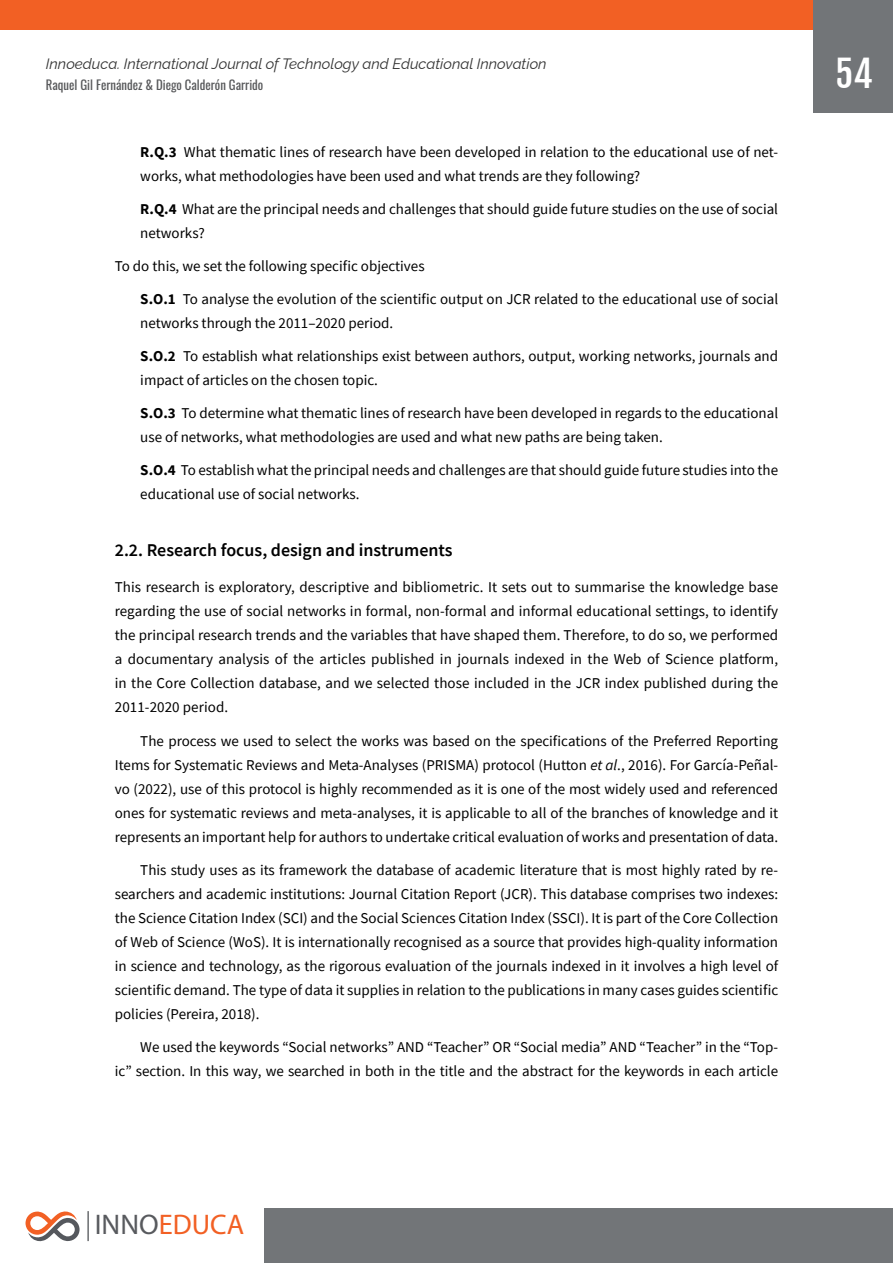
<style>
.page{position:relative;width:893px;height:1263px;background:#fff}
.page>*{position:absolute;margin:0;border:0;box-sizing:border-box;transform-origin:0 0}
.t1{font:36px "Fjalla One";color:#fff}
.t2{font:28.5px "Myriad Pro";color:#f26024}
.SUBTITULO{font:600 18px "Source Sans Pro";color:#000}
.PARRAFO{font:15px/24px "Source Sans Pro";color:#000;text-align:justify}
.PRIMER_PARRAFO{font:15px/24px "Source Sans Pro";color:#000}
.t3{font:italic 15px "Raleway";color:#333}
.t4{font:12.75px "Oswald";color:#57585a}
.s1{font-weight:700}
.s2{font-style:italic}
.s3{color:#585a5e}
</style>
<div class="page">
<div style="left:0;top:0;width:893px;height:30px;background:#f26024"></div>
<div style="left:814px;top:0;width:79px;height:112px;background:#727578"></div>
<div style="left:264px;top:1209px;width:629px;height:54px;background:#727578"></div>
<img style="left:87px;top:1211px;width:2px;height:30px">
<svg style="left:26px;top:1211px;width:54px;height:30px"></svg>
<p class="t3" style="left:46px;top:51px;width:502px">Innoeduca. International Journal of Technology and Educational Innovation</p>
<p class="t4" style="left:46px;top:74px;width:219px">Raquel Gil Fernández &amp; Diego Calderón Garrido</p>
<p class="PRIMER_PARRAFO" style="left:140px;top:140px;width:639px"><span class="s1">R.Q.3</span> What thematic lines of research have been developed in relation to the educational use of net&shy;works, what methodologies have been used and what trends are they following?</p>
<p class="PRIMER_PARRAFO" style="left:140px;top:197px;width:639px"><span class="s1">R.Q.4</span> What are the principal needs and challenges that should guide future studies on the use of social networks?</p>
<p class="PARRAFO" style="left:115px;top:254px;width:311px">To do this, we set the following specific objectives</p>
<p class="PRIMER_PARRAFO" style="left:140px;top:287px;width:639px"><span class="s1">S.O.1</span> To analyse the evolution of the scientific output on JCR related to the educational use of social networks through the 2011–2020 period.</p>
<p class="PRIMER_PARRAFO" style="left:140px;top:344px;width:639px"><span class="s1">S.O.2</span> To establish what relationships exist between authors, output, working networks, journals and impact of articles on the chosen topic.</p>
<p class="PRIMER_PARRAFO" style="left:140px;top:401px;width:639px"><span class="s1">S.O.3</span> To determine what thematic lines of research have been developed in regards to the educational use of networks, what methodologies are used and what new paths are being taken.</p>
<p class="PRIMER_PARRAFO" style="left:140px;top:458px;width:639px"><span class="s1">S.O.4</span> To establish what the principal needs and challenges are that should guide future studies into the educational use of social networks.</p>
<p class="SUBTITULO" style="left:115px;top:538px;width:339px">2.2. Research focus, design and instruments</p>
<p class="PRIMER_PARRAFO" style="left:115px;top:575px;width:665px;text-align:justify">This research is exploratory, descriptive and bibliometric. It sets out to summarise the knowledge base regarding the use of social networks in formal, non-formal and informal educational settings, to identify the principal research trends and the variables that have shaped them. Therefore, to do so, we performed a documentary analysis of the articles published in journals indexed in the Web of Science platform, in the Core Collection database, and we selected those included in the JCR index published during the 2011-2020 period.</p>
<p class="PARRAFO" style="left:115px;top:728px;width:665px;text-indent:26px">The process we used to select the works was based on the specifications of the Preferred Reporting Items for Systematic Reviews and Meta-Analyses (PRISMA) protocol (Hutton <span class="s2">et al</span>., 2016). For García-Peñal&shy;vo (2022), use of this protocol is highly recommended as it is one of the most widely used and referenced ones for systematic reviews and meta-analyses, it is applicable to all of the branches of knowledge and it represents an important help for authors to undertake critical evaluation of works and presentation of data.</p>
<p class="PARRAFO" style="left:115px;top:857px;width:665px;text-indent:26px">This study uses as its framework the database of academic literature that is most highly rated by re&shy;searchers and academic institutions: Journal Citation Report (JCR). This database comprises two indexes: the Science Citation Index (SCI) and the Social Sciences Citation Index (SSCI). It is part of the Core Collection of Web of Science (WoS). It is internationally recognised as a source that provides high-quality information in science and technology, as the rigorous evaluation of the journals indexed in it involves a high level of scientific demand. The type of data it supplies in relation to the publications in many cases guides scientific policies (Pereira, 2018).</p>
<p class="PARRAFO" style="left:115px;top:1034px;width:665px;text-align:right">We used the keywords “Social networks” AND “Teacher” OR “Social media” AND “Teacher” in the “Top-<br>ic” section. In this way, we searched in both in the title and the abstract for the keywords in each article</p>
<h2 class="t2" style="left:95px;top:1207px;width:151px"><span class="s3">INNO</span>EDUCA</h2>
<h1 class="t1" style="left:835px;top:52px;width:39px">54</h1>
</div>
